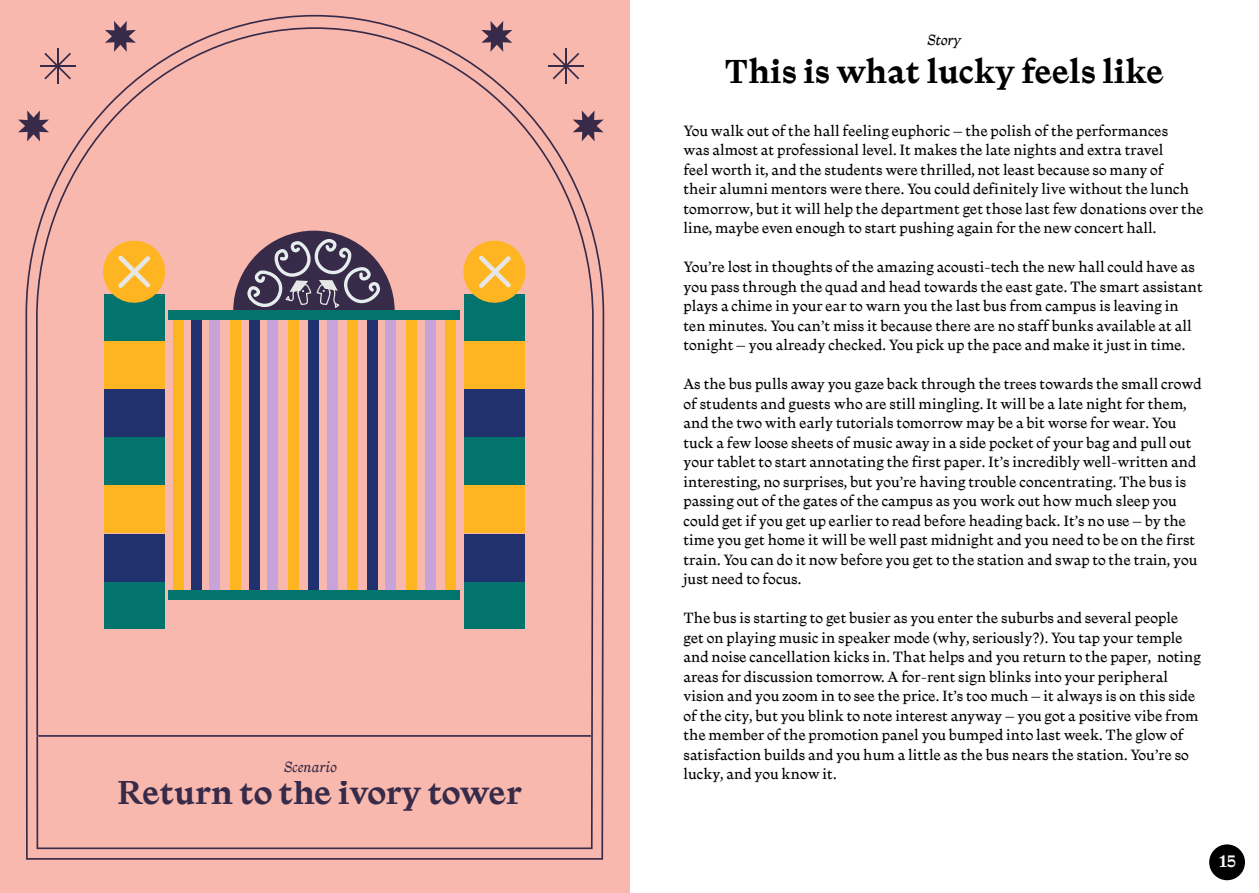
<style>
.page{position:relative;width:1259px;height:893px;background:#fff}
.page>*{position:absolute;margin:0;border:0;box-sizing:border-box;transform-origin:0 0}
.t1{font:700 36px "TXT25 VERSION0.7";color:#000}
.t2{font:700 36px "TXT25 VERSION0.7";color:#372b49}
.t3{font:700 18px "TXT25 VERSION0.7";color:#fff}
.t4{font:16.5px/19.5px "TXT25 VERSION0.7";color:#000}
.t5{font:italic 16.5px "TXT25 VERSION0.7";color:#372b49}
.t6{font:italic 16.5px "TXT25 VERSION0.7";color:#000}
</style>
<div class="page">
<div style="left:0;top:0;width:629px;height:893px;background:#f9b8ae"></div>
<svg style="left:25px;top:15px;width:579px;height:845px"></svg>
<svg style="left:37px;top:735px;width:554px;height:2px"></svg>
<hr style="left:57px;top:48px;width:2px;height:36px;background:#372b49">
<svg style="left:44px;top:53px;width:27px;height:26px"></svg>
<hr style="left:40px;top:65px;width:36px;height:2px;background:#372b49">
<hr style="left:565px;top:48px;width:2px;height:36px;background:#372b49">
<svg style="left:553px;top:53px;width:26px;height:26px"></svg>
<hr style="left:548px;top:65px;width:36px;height:2px;background:#372b49">
<svg style="left:18px;top:110px;width:31px;height:31px"></svg>
<svg style="left:105px;top:21px;width:31px;height:31px"></svg>
<svg style="left:481px;top:21px;width:31px;height:31px"></svg>
<svg style="left:573px;top:110px;width:30px;height:31px"></svg>
<div style="left:104px;top:294px;width:61px;height:48px;background:#03736e"></div>
<div style="left:104px;top:437px;width:61px;height:48px;background:#03736e"></div>
<div style="left:104px;top:582px;width:61px;height:47px;background:#03736e"></div>
<div style="left:104px;top:342px;width:61px;height:47px;background:#ffb521"></div>
<div style="left:104px;top:485px;width:61px;height:48px;background:#ffb521"></div>
<div style="left:104px;top:389px;width:61px;height:48px;background:#21316d"></div>
<div style="left:104px;top:534px;width:61px;height:47px;background:#21316d"></div>
<div style="left:464px;top:294px;width:60px;height:48px;background:#03736e"></div>
<div style="left:464px;top:437px;width:60px;height:48px;background:#03736e"></div>
<div style="left:464px;top:582px;width:60px;height:47px;background:#03736e"></div>
<div style="left:464px;top:342px;width:60px;height:47px;background:#ffb521"></div>
<div style="left:464px;top:485px;width:60px;height:48px;background:#ffb521"></div>
<div style="left:464px;top:389px;width:60px;height:48px;background:#21316d"></div>
<div style="left:464px;top:534px;width:60px;height:47px;background:#21316d"></div>
<svg style="left:233px;top:231px;width:162px;height:79px"></svg>
<div style="left:191px;top:311px;width:10px;height:285px;background:#21316d"></div>
<div style="left:210px;top:311px;width:10px;height:285px;background:#c7a3d9"></div>
<div style="left:173px;top:311px;width:10px;height:285px;background:#ffb521"></div>
<div style="left:230px;top:311px;width:10px;height:285px;background:#ffb521"></div>
<div style="left:249px;top:311px;width:10px;height:285px;background:#21316d"></div>
<div style="left:268px;top:311px;width:10px;height:285px;background:#c7a3d9"></div>
<div style="left:288px;top:311px;width:10px;height:285px;background:#ffb521"></div>
<div style="left:308px;top:311px;width:10px;height:285px;background:#21316d"></div>
<div style="left:327px;top:311px;width:10px;height:285px;background:#c7a3d9"></div>
<div style="left:347px;top:311px;width:10px;height:285px;background:#ffb521"></div>
<div style="left:367px;top:311px;width:10px;height:285px;background:#21316d"></div>
<div style="left:386px;top:311px;width:10px;height:285px;background:#c7a3d9"></div>
<div style="left:406px;top:311px;width:10px;height:285px;background:#ffb521"></div>
<div style="left:425px;top:311px;width:11px;height:285px;background:#c7a3d9"></div>
<div style="left:446px;top:311px;width:10px;height:285px;background:#ffb521"></div>
<div style="left:168px;top:310px;width:292px;height:10px;background:#03736e"></div>
<div style="left:168px;top:590px;width:292px;height:10px;background:#03736e"></div>
<svg style="left:99px;top:237px;width:70px;height:70px"></svg>
<svg style="left:459px;top:237px;width:70px;height:70px"></svg>
<div style="left:1209px;top:844px;width:36px;height:36px;background:#000;border-radius:50%"></div>
<div style="left:71px;top:777px;width:497px;height:62px;background:#f9b8ae"></div>
<div style="left:46px;top:759px;width:529px;height:22px;background:#f9b8ae"></div>
<p class="t5" style="left:284px;top:757px;width:54px">Scenario</p>
<h1 class="t2" style="left:117px;top:772px;width:406px">Return to the ivory tower</h1>
<p class="t6" style="left:927px;top:30px;width:35px">Story</p>
<h1 class="t1" style="left:724px;top:51px;width:441px">This is what lucky feels like</h1>
<p class="t4" style="left:683px;top:121px;width:521px">You walk out of the hall feeling euphoric – the polish of the performances<br>was almost at professional level. It makes the late nights and extra travel<br>feel worth it, and the students were thrilled, not least because so many of<br>their alumni mentors were there. You could definitely live without the lunch tomorrow, but it will help the department get those last few donations over the line, maybe even enough to start pushing again for the new concert hall.</p>
<p class="t4" style="left:683px;top:257px;width:521px">You’re lost in thoughts of the amazing acousti-tech the new hall could have as you pass through the quad and head towards the east gate. The smart assistant plays a chime in your ear to warn you the last bus from campus is leaving in ten minutes. You can’t miss it because there are no staff bunks available at all tonight – you already checked. You pick up the pace and make it just in time.</p>
<p class="t4" style="left:683px;top:374px;width:519px">As the bus pulls away you gaze back through the trees towards the small crowd of students and guests who are still mingling. It will be a late night for them, and the two with early tutorials tomorrow may be a bit worse for wear. You tuck a few loose sheets of music away in a side pocket of your bag and pull out your tablet to start annotating the first paper. It’s incredibly well-written and interesting, no surprises, but you’re having trouble concentrating. The bus is passing out of the gates of the campus as you work out how much sleep you could get if you get up earlier to read before heading back. It’s no use – by the time you get home it will be well past midnight and you need to be on the first train. You can do it now before you get to the station and swap to the train, you just need to focus.</p>
<p class="t4" style="left:683px;top:608px;width:519px">The bus is starting to get busier as you enter the suburbs and several people get on playing music in speaker mode (why, seriously?). You tap your temple and noise cancellation kicks in. That helps and you return to the paper, noting areas for discussion tomorrow. A for-rent sign blinks into your peripheral vision and you zoom in to see the price. It’s too much – it always is on this side of the city, but you blink to note interest anyway – you got a positive vibe from the member of the promotion panel you bumped into last week. The glow of satisfaction builds and you hum a little as the bus nears the station. You’re so lucky, and you know it.</p>
<p class="t3" style="left:1219px;top:851px;width:18px">15</p>
</div>
